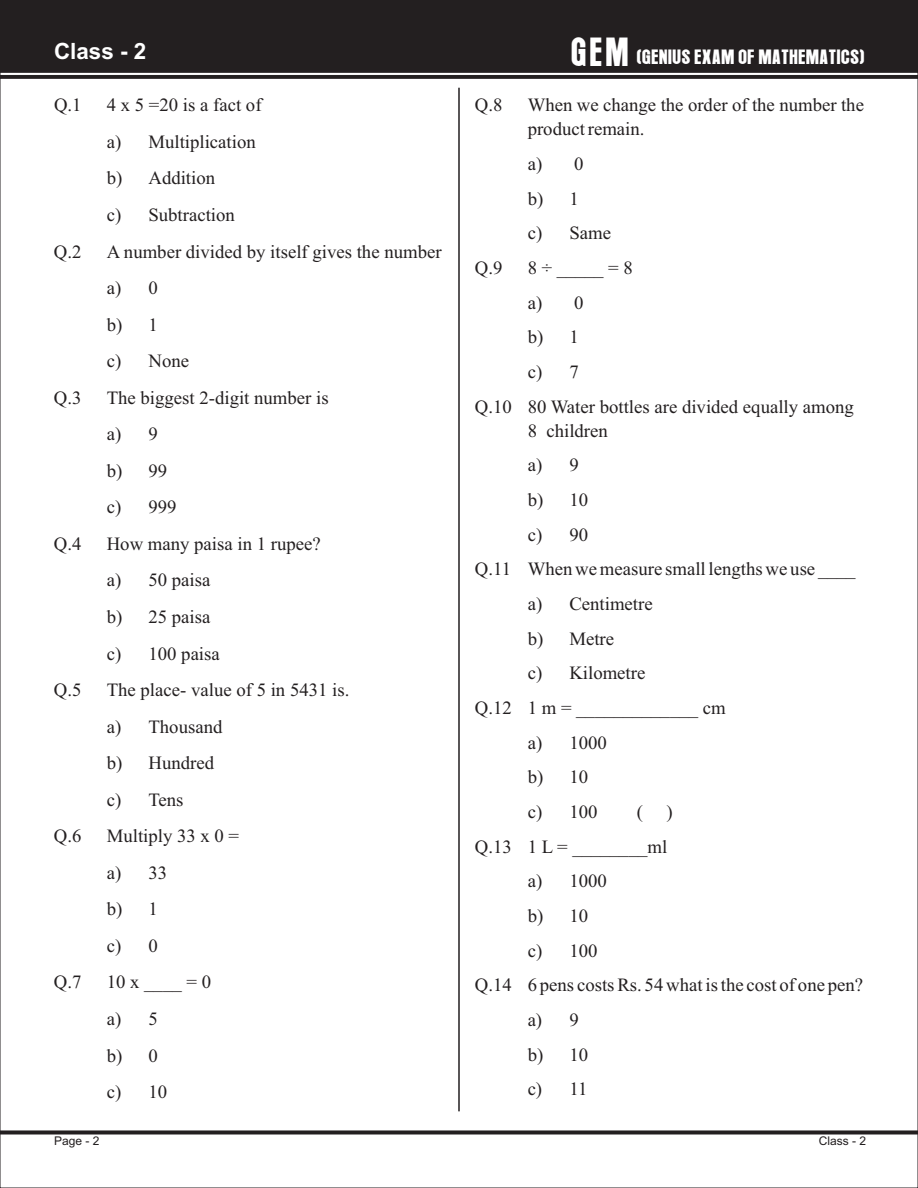
<style>
.page{position:relative;width:918px;height:1188px;background:#fff}
.page>*{position:absolute;margin:0;border:0;box-sizing:border-box;transform-origin:0 0}
.t1{font:700 22.5px "Arial";color:#fff}
.t2{font:18.75px/36.6px "Times New Roman";color:#231f20}
.t3{font:18.15px "Aurora";color:#fff}
.t4{font:12px "Arial";color:#231f20}
.s1{font-size:35.55px}
</style>
<div class="page">
<div style="left:0;top:0;width:918px;height:73px;background:#231f20"></div>
<svg style="left:0;top:75px;width:918px;height:4px;background:#2a2627"></svg>
<hr style="left:0;top:1131px;width:918px;height:3px;background:#231f20">
<hr style="left:458px;top:88px;width:2px;height:1023px;background:#231f20">
<p class="t1" style="left:54px;top:43px;width:94px">Class - 2</p>
<p class="t3" style="left:572px;top:49px;width:295px"><span class="s1">GEM</span> (GENIUS EXAM OF MATHEMATICS)</p>
<p class="t2" style="left:54px;top:89px;width:29px">Q.1</p>
<p class="t2" style="left:107px;top:89px;width:156px">4 x 5 =20 is a fact of a) Multiplication b) Addition<br>c) Subtraction</p>
<p class="t2" style="left:54px;top:235px;width:29px">Q.2</p>
<p class="t2" style="left:107px;top:235px;width:336px">A number divided by itself gives the number a) 0<br>b) 1<br>c) None</p>
<p class="t2" style="left:54px;top:381px;width:29px">Q.3</p>
<p class="t2" style="left:107px;top:381px;width:223px">The biggest 2-digit number is a) 9<br>b) 99<br>c) 999</p>
<p class="t2" style="left:54px;top:527px;width:29px">Q.4</p>
<p class="t2" style="left:107px;top:527px;width:216px">How many paisa in 1 rupee? a) 50 paisa<br>b) 25 paisa<br>c) 100 paisa</p>
<p class="t2" style="left:54px;top:673px;width:29px">Q.5</p>
<p class="t2" style="left:107px;top:673px;width:244px">The place- value of 5 in 5431 is. a) Thousand<br>b) Hundred<br>c) Tens</p>
<p class="t2" style="left:54px;top:820px;width:29px">Q.6</p>
<p class="t2" style="left:107px;top:820px;width:134px">Multiply 33 x 0 = a) 33<br>b) 1<br>c) 0</p>
<p class="t2" style="left:54px;top:966px;width:29px">Q.7</p>
<p class="t2" style="left:107px;top:966px;width:106px">10 x ____ = 0 a) 5<br>b) 0<br>c) 10</p>
<p class="t2" style="left:475px;top:89px;width:29px">Q.8</p>
<p class="t2" style="left:528px;top:95px;width:338px;line-height:23.9px">When we change the order of the number the product remain.</p>
<p class="t2" style="left:528px;top:148px;width:85px;line-height:34.7px">a) 0<br>b) 1<br>c) Same</p>
<p class="t2" style="left:475px;top:251px;width:29px">Q.9</p>
<p class="t2" style="left:528px;top:251px;width:107px">8 ÷ _____ = 8</p>
<p class="t2" style="left:528px;top:286px;width:57px">a) 0</p>
<p class="t2" style="left:528px;top:321px;width:53px">b) 1</p>
<p class="t2" style="left:528px;top:355px;width:53px">c) 7</p>
<p class="t2" style="left:475px;top:390px;width:381px">Q.10 80 Water bottles are divided equally among</p>
<p class="t2" style="left:528px;top:414px;width:82px">8 children</p>
<p class="t2" style="left:528px;top:448px;width:53px">a) 9</p>
<p class="t2" style="left:528px;top:483px;width:62px">b) 10</p>
<p class="t2" style="left:528px;top:518px;width:62px">c) 90</p>
<p class="t2" style="left:475px;top:552px;width:382px">Q.11 When we measure small lengths we use ____</p>
<p class="t2" style="left:528px;top:587px;width:127px">a) Centimetre</p>
<p class="t2" style="left:528px;top:622px;width:88px">b) Metre</p>
<p class="t2" style="left:528px;top:657px;width:119px">c) Kilometre</p>
<p class="t2" style="left:475px;top:691px;width:252px">Q.12 1 m = _____________ cm</p>
<p class="t2" style="left:528px;top:726px;width:81px">a) 1000</p>
<p class="t2" style="left:528px;top:761px;width:62px">b) 10</p>
<p class="t2" style="left:528px;top:795px;width:71px">c) 100</p>
<p class="t2" style="left:637px;top:795px;width:8px">(</p>
<p class="t2" style="left:667px;top:795px;width:8px">)</p>
<p class="t2" style="left:475px;top:830px;width:194px">Q.13 1 L = ________ml</p>
<p class="t2" style="left:528px;top:865px;width:81px">a) 1000</p>
<p class="t2" style="left:528px;top:899px;width:62px">b) 10</p>
<p class="t2" style="left:528px;top:934px;width:71px">c) 100</p>
<p class="t2" style="left:475px;top:969px;width:390px">Q.14 6 pens costs Rs. 54 what is the cost of one pen?</p>
<p class="t2" style="left:528px;top:1003px;width:53px">a) 9</p>
<p class="t2" style="left:528px;top:1038px;width:62px">b) 10</p>
<p class="t2" style="left:528px;top:1073px;width:61px">c) 11</p>
<p class="t4" style="left:54px;top:1137px;width:47px">Page - 2</p>
<p class="t4" style="left:819px;top:1137px;width:49px">Class - 2</p>
</div>
